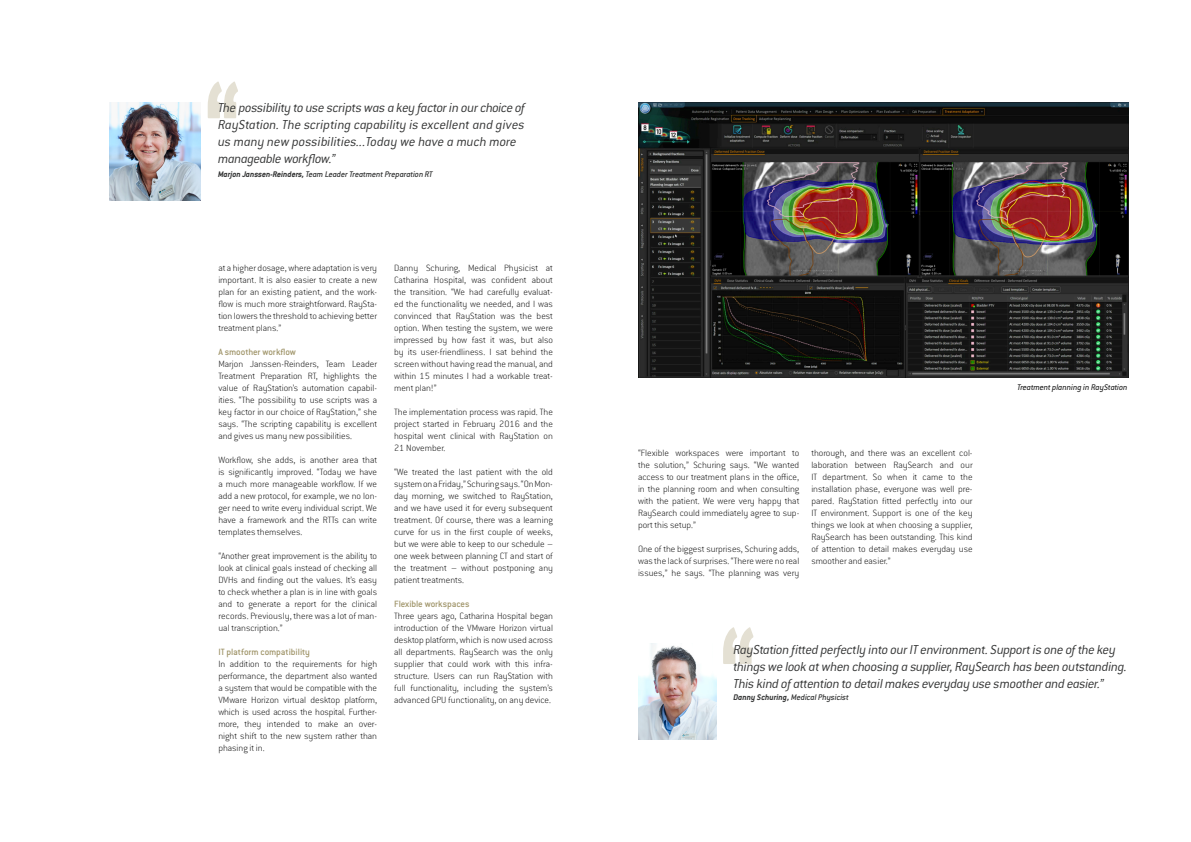
<style>
.page{position:relative;width:1191px;height:842px;background:#fff}
.page>*{position:absolute;margin:0;border:0;box-sizing:border-box;transform-origin:0 0}
.Citat{font:italic 300 14.3px/16.9px "Conduit ITC Pro";letter-spacing:-.02em;color:#343535}
.Bröd{font:200 10px/12px "Conduit ITC Pro";color:#1a1a1a;text-align:justify}
.Heading_3{font:500 10px "Conduit ITC Pro";letter-spacing:-.005em;color:#a0956a}
.Citat-2{font:italic 500 9px "Conduit ITC Pro";letter-spacing:-.015em;color:#343535}
.Bildtext_förstasidan{font:italic 9px "Conduit ITC Pro";color:#1a1a1a}
.s1{font-weight:700}
</style>
<div class="page">
<svg style="left:723px;top:627px;width:30px;height:37px"></svg>
<svg style="left:208px;top:81px;width:30px;height:37px"></svg>
<img style="left:110px;top:102px;width:91px;height:99px">
<img style="left:638px;top:644px;width:78px;height:95px">
<img style="left:638px;top:102px;width:490px;height:275px">
<p class="Citat" style="left:218px;top:99px;width:308px">The possibility to use scripts was a key factor in our choice of RayStation. The scripting capability is excellent and gives us many new possibilities...Today we have a much more manageable workflow.”</p>
<p class="Citat-2" style="left:218px;top:169px;width:216px"><span class="s1">Marjon Janssen-Reinders,</span> Team Leader Treatment Preparation RT</p>
<p class="Bröd" style="left:218px;top:262px;width:160px">at a higher dosage, where adaptation is very important. It is also easier to create a new plan for an existing patient, and the work&shy;flow is much more straightforward. RaySta&shy;tion lowers the threshold to achieving better treatment plans.”</p>
<p class="Heading_3" style="left:218px;top:346px;width:79px">A smoother workflow</p>
<p class="Bröd" style="left:218px;top:358px;width:160px">Marjon Janssen-Reinders, Team Leader Treatment Preparation RT, highlights the value of RayStation’s automation capabil&shy;ities. “The possibility to use scripts was a key factor in our choice of RayStation,” she says. “The scripting capability is excellent and gives us many new possibilities.</p>
<p class="Bröd" style="left:218px;top:454px;width:160px">Workflow, she adds, is another area that is significantly improved. “Today we have a much more manageable workflow. If we add a new protocol, for example, we no lon&shy;ger need to write every individual script. We have a framework and the RTTs can write templates themselves.</p>
<p class="Bröd" style="left:218px;top:550px;width:160px">“Another great improvement is the ability to look at clinical goals instead of checking all DVHs and finding out the values. It’s easy to check whether a plan is in line with goals and to generate a report for the clinical records. Previously, there was a lot of man&shy;ual transcription.”</p>
<p class="Heading_3" style="left:218px;top:646px;width:93px">IT platform compatibility</p>
<p class="Bröd" style="left:218px;top:658px;width:160px">In addition to the requirements for high performance, the department also wanted a system that would be compatible with the VMware Horizon virtual desktop platform, which is used across the hospital. Further&shy;more, they intended to make an over&shy;night shift to the new system rather than phasing it in.</p>
<p class="Bröd" style="left:394px;top:262px;width:160px">Danny Schuring, Medical Physicist at Catharina Hospital, was confident about the transition. “We had carefully evaluat&shy;ed the functionality we needed, and I was convinced that RayStation was the best option. When testing the system, we were impressed by how fast it was, but also by its user-friendliness. I sat behind the screen without having read the manual, and within 15 minutes I had a workable treat&shy;ment plan!”</p>
<p class="Bröd" style="left:394px;top:406px;width:160px">The implementation process was rapid. The project started in February 2016 and the hospital went clinical with RayStation on 21 November.</p>
<p class="Bröd" style="left:394px;top:466px;width:160px">“We treated the last patient with the old system on a Friday,” Schuring says. “On Mon&shy;day morning, we switched to RayStation, and we have used it for every subsequent treatment. Of course, there was a learning curve for us in the first couple of weeks, but we were able to keep to our schedule – one week between planning CT and start of the treatment – without postponing any patient treatments.</p>
<p class="Heading_3" style="left:394px;top:598px;width:77px">Flexible workspaces</p>
<p class="Bröd" style="left:394px;top:610px;width:160px">Three years ago, Catharina Hospital began introduction of the VMware Horizon virtual desktop platform, which is now used across all departments. RaySearch was the only supplier that could work with this infra&shy;structure. Users can run RayStation with full functionality, including the system’s advanced GPU functionality, on any device.</p>
<p class="Bröd" style="left:638px;top:447px;width:163px">“Flexible workspaces were important to the solution,” Schuring says. “We wanted access to our treatment plans in the office, in the planning room and when consulting with the patient. We were very happy that RaySearch could immediately agree to sup&shy;port this setup.”</p>
<p class="Bröd" style="left:638px;top:543px;width:163px">One of the biggest surprises, Schuring adds, was the lack of surprises. “There were no real issues,” he says. “The planning was very</p>
<p class="Bröd" style="left:811px;top:447px;width:163px">thorough, and there was an excellent col&shy;laboration between RaySearch and our IT department. So when it came to the installation phase, everyone was well pre&shy;pared. RayStation fitted perfectly into our IT environment. Support is one of the key things we look at when choosing a supplier, RaySearch has been outstanding. This kind of attention to detail makes everyday use smoother and easier.”</p>
<p class="Bildtext_förstasidan" style="left:1017px;top:382px;width:112px">Treatment planning in RayStation</p>
<p class="Citat" style="left:733px;top:641px;width:395px">RayStation fitted perfectly into our IT environment. Support is one of the key things we look at when choosing a supplier, RaySearch has been outstanding.<br>This kind of attention to detail makes everyday use smoother and easier.”</p>
<p class="Citat-2" style="left:733px;top:692px;width:117px"><span class="s1">Danny Schuring,</span> Medical Physicist</p>
</div>
